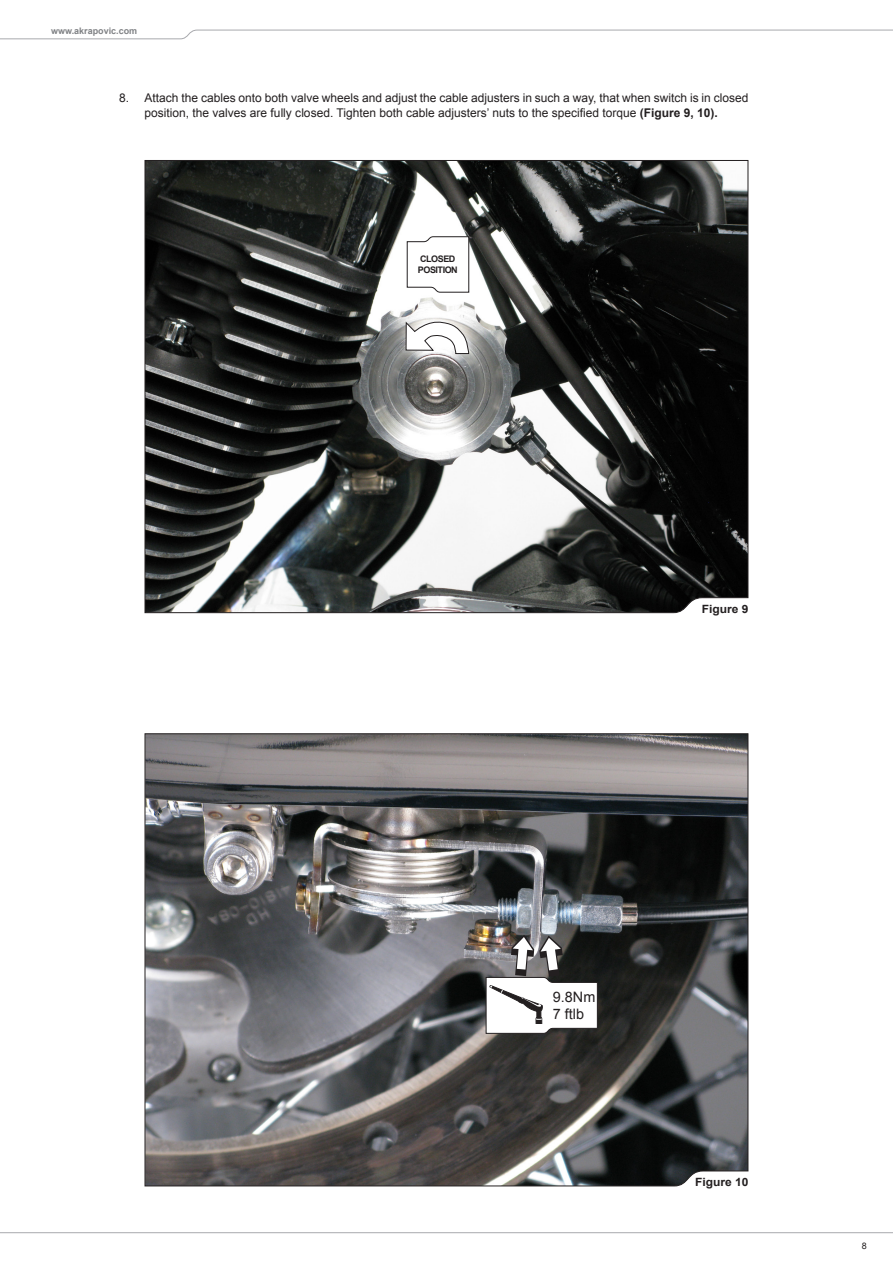
<style>
.page{position:relative;width:893px;height:1263px;background:#fff}
.page>*{position:absolute;margin:0;border:0;box-sizing:border-box;transform-origin:0 0}
.t1{font:14.4px/17.2px "Arial";color:#231f20}
.body_txt_bold{font:12px/14.4px "Arial";color:#231f20}
.body_txt_bold-2{font:700 11.4px "Arial";color:#231f20;scale:1.05 1}
.t2{font:700 9px "Arial";color:#808285}
.t3{font:700 9px "Arial";letter-spacing:-.05em;color:#231f20}
.t4{font:9px "Arial";color:#231f20}
.s1{font-weight:700}
</style>
<div class="page">
<svg style="left:0;top:29px;width:893px;height:10px"></svg>
<svg style="left:0;top:1232px;width:893px;height:2px;background:#d3d3d5"></svg>
<svg style="left:144px;top:160px;width:605px;height:453px;background:#4a4b4a"></svg>
<svg style="left:144px;top:733px;width:605px;height:454px;background:#636364"></svg>
<svg style="left:485px;top:935px;width:113px;height:99px"></svg>
<svg style="left:405px;top:320px;width:64px;height:34px"></svg>
<svg style="left:407px;top:236px;width:62px;height:57px"></svg>
<p class="t2" style="left:51px;top:25px;width:88px">www.akrapovic.com</p>
<p class="body_txt_bold" style="left:119px;top:91px;width:12px">8.</p>
<p class="body_txt_bold" style="left:145px;top:91px;width:605px">Attach the cables onto both valve wheels and adjust the cable adjusters in such a way, that when switch is in closed position, the valves are fully closed. Tighten both cable adjusters’ nuts to the specified torque <span class="s1">(Figure 9, 10).</span></p>
<p class="t3" style="left:420px;top:253px;width:37px">CLOSED</p>
<p class="t3" style="left:418px;top:264px;width:41px">POSITION</p>
<p class="body_txt_bold-2" style="left:702px;top:601px;width:46px">Figure 9</p>
<p class="t1" style="left:553px;top:988px;width:44px">9.8Nm<br>7 ftlb</p>
<p class="body_txt_bold-2" style="left:695px;top:1175px;width:52px">Figure 10</p>
<p class="t4" style="left:862px;top:1240px;width:7px">8</p>
</div>
